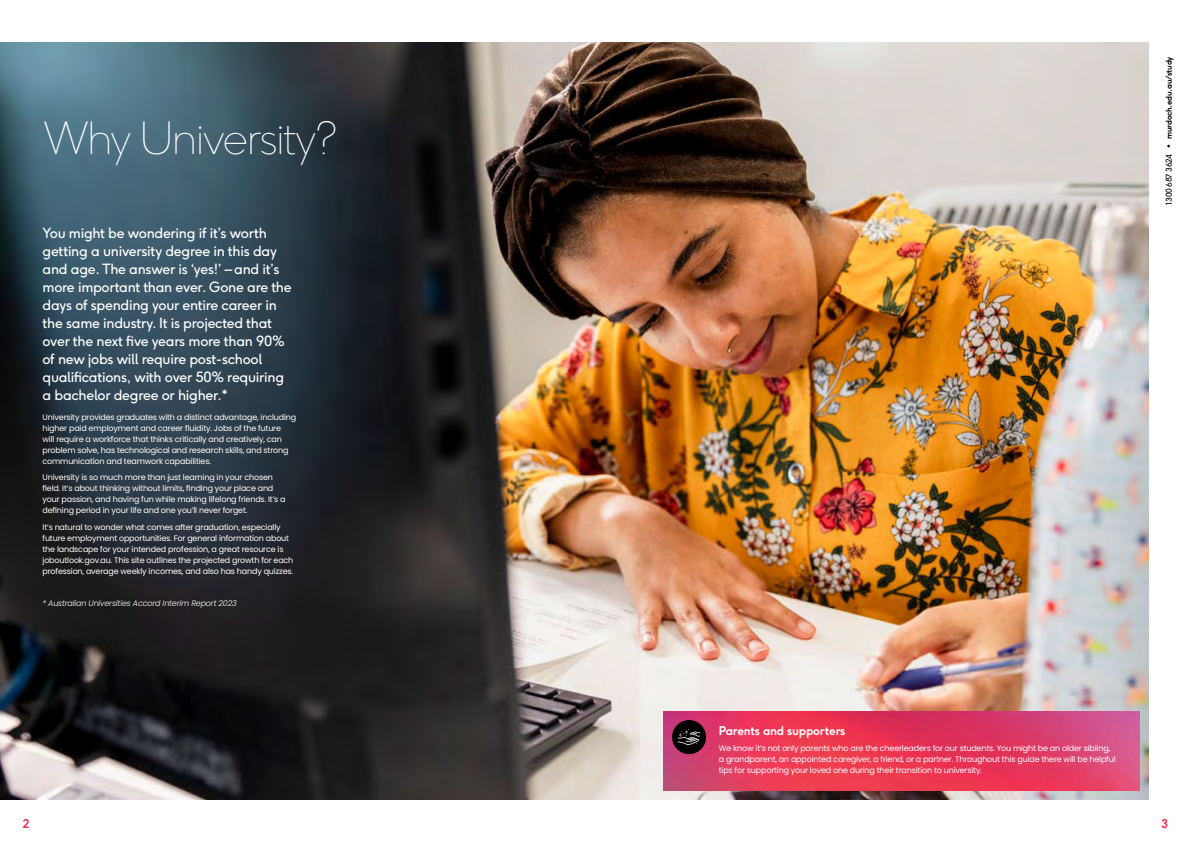
<style>
.page{position:relative;width:1191px;height:842px;background:#fff}
.page>*{position:absolute;margin:0;border:0;box-sizing:border-box;transform-origin:0 0}
.Heading_44pt{font:100 44px "F37 Ginger";letter-spacing:-.03em;color:#fff}
.Lead_in_14_18{font:14px/18px "F37 Ginger";letter-spacing:-.02em;color:#fff}
.Subhead_12_14{font:700 12px "F37 Ginger";letter-spacing:-.02em;color:#fff}
.t1{font:700 12px "F37 Ginger";color:#e92c4a}
.Body_8_11{font:8px/11px "Poppins";letter-spacing:-.02em;color:#fff}
.Notes{font:italic 300 8px "Poppins";letter-spacing:-.02em;color:#fff}
.t2{font:700 8px "F37 Ginger";letter-spacing:-.03em;color:#000}
.s1{font-weight:400}
</style>
<div class="page">
<img style="left:0;top:43px;width:1148px;height:756px">
<img style="left:663px;top:711px;width:477px;height:80px">
<div style="left:672px;top:720px;width:34px;height:34px;background:#000;border-radius:50%"></div>
<svg style="left:677px;top:729px;width:23px;height:16px"></svg>
<p class="Heading_44pt" style="left:44px;top:112px;width:295px">Why University?</p>
<p class="Lead_in_14_18" style="left:43px;top:224px;width:251px">You might be wondering if it’s worth getting a university degree in this day and age. The answer is ‘yes!’ – and it’s more important than ever. Gone are the days of spending your entire career in the same industry. It is projected that over the next five years more than 90% of new jobs will require post-school qualifications, with over 50% requiring a bachelor degree or higher.*</p>
<p class="Body_8_11" style="left:43px;top:411px;width:255px">University provides graduates with a distinct advantage, including higher paid employment and career fluidity. Jobs of the future<br>will require a workforce that thinks critically and creatively, can problem solve, has technological and research skills, and strong communication and teamwork capabilities.</p>
<p class="Body_8_11" style="left:43px;top:472px;width:245px">University is so much more than just learning in your chosen field. It’s about thinking without limits, finding your place and your passion, and having fun while making lifelong friends. It’s a defining period in your life and one you’ll never forget.</p>
<p class="Body_8_11" style="left:43px;top:522px;width:252px">It’s natural to wonder what comes after graduation, especially future employment opportunities. For general information about the landscape for your intended profession, a great resource is joboutlook.gov.au. This site outlines the projected growth for each profession, average weekly incomes, and also has handy quizzes.</p>
<p class="Notes" style="left:43px;top:599px;width:196px">* Australian Universities Accord Interim Report 2023</p>
<p class="t2" style="left:1163px;top:205px;width:150px;rotate:-90deg"><span class="s1">1300 687 3624 •</span> murdoch.edu.au/study</p>
<p class="Subhead_12_14" style="left:719px;top:722px;width:128px">Parents and supporters</p>
<p class="Body_8_11" style="left:719px;top:743px;width:398px">We know it’s not only parents who are the cheerleaders for our students. You might be an older sibling, a grandparent, an appointed caregiver, a friend, or a partner. Throughout this guide there will be helpful tips for supporting your loved one during their transition to university.</p>
<h3 class="t1" style="left:23px;top:816px;width:8px">2</h3>
<h3 class="t1" style="left:1160px;top:816px;width:9px">3</h3>
</div>
